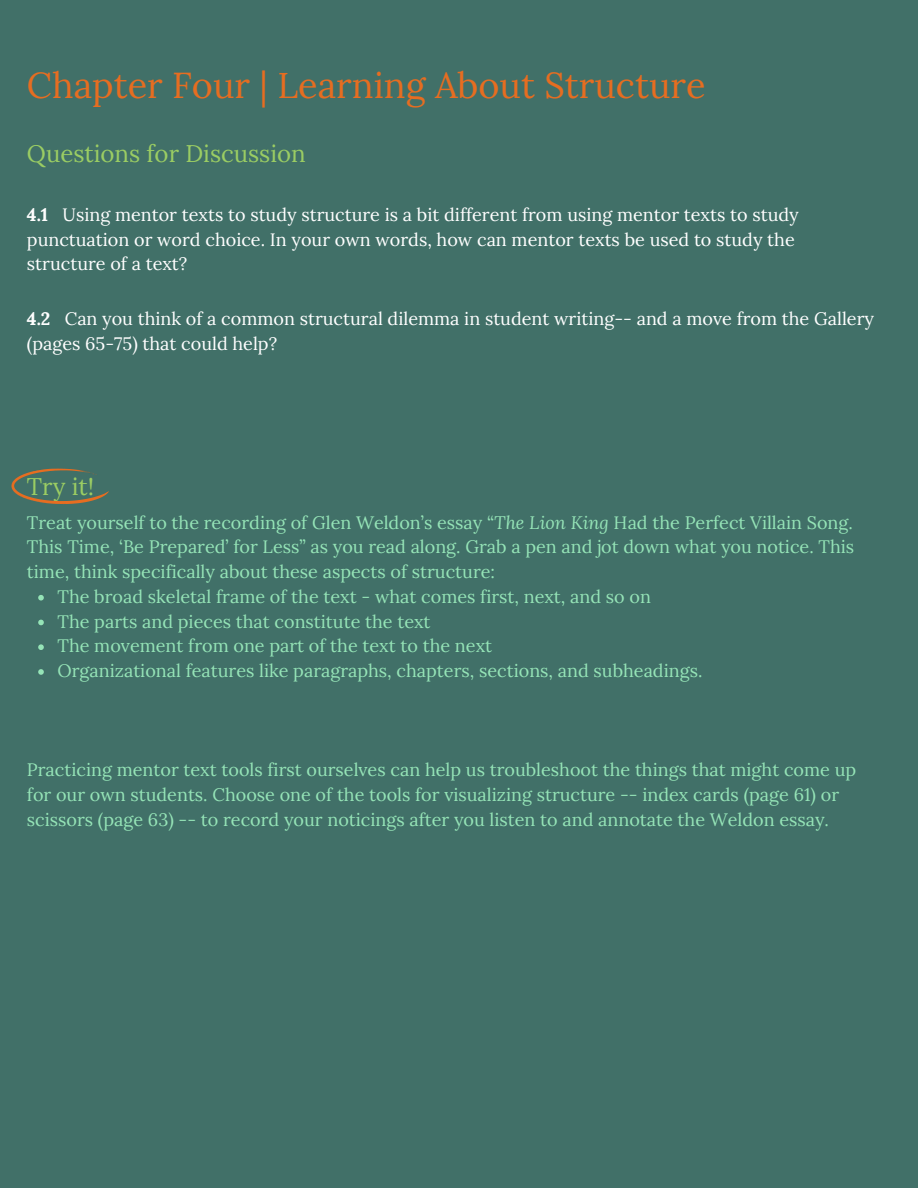
<style>
.page{position:relative;width:918px;height:1188px;background:#417068}
.page>*{position:absolute;margin:0;border:0;box-sizing:border-box;transform-origin:0 0}
.t1{font:36px "Lora";color:#e66d21}
.t2{font:24px "Lora";color:#9bcd63}
.t3{font:18px/24.8px "Lora";color:#95e4b7;text-align:justify}
.t4{font:18px/24.8px "Lora";color:#fff}
.s1{font-weight:700}
.s2{font-style:italic}
</style>
<div class="page">
<svg style="left:38px;top:595px;width:6px;height:6px"></svg>
<svg style="left:38px;top:620px;width:6px;height:5px"></svg>
<svg style="left:38px;top:644px;width:6px;height:6px"></svg>
<svg style="left:38px;top:669px;width:6px;height:6px"></svg>
<svg style="left:11px;top:468px;width:98px;height:37px"></svg>
<p class="t1" style="left:27px;top:62px;width:680px">Chapter Four | Learning About Structure</p>
<p class="t2" style="left:27px;top:138px;width:280px">Questions for Discussion</p>
<p class="t4" style="left:27px;top:202px;width:773px"><span class="s1">4.1</span> Using mentor texts to study structure is a bit different from using mentor texts to study punctuation or word choice. In your own words, how can mentor texts be used to study the structure of a text?</p>
<p class="t4" style="left:27px;top:306px;width:849px"><span class="s1">4.2</span> Can you think of a common structural dilemma in student writing-- and a move from the Gallery (pages 65-75) that could help?</p>
<p class="t2" style="left:27px;top:471px;width:69px">Try it!</p>
<p class="t3" style="left:27px;top:510px;width:829px">Treat yourself to the recording of Glen Weldon’s essay “<span class="s2">The Lion King</span> Had the Perfect Villain Song.<br>This Time, ‘Be Prepared’ for Less” as you read along. Grab a pen and jot down what you notice. This time, think specifically about these aspects of structure:</p>
<p class="t3" style="left:58px;top:584px;width:595px">The broad skeletal frame of the text - what comes first, next, and so on</p>
<p class="t3" style="left:58px;top:609px;width:375px">The parts and pieces that constitute the text</p>
<p class="t3" style="left:58px;top:633px;width:436px">The movement from one part of the text to the next</p>
<p class="t3" style="left:58px;top:658px;width:646px">Organizational features like paragraphs, chapters, sections, and subheadings.</p>
<p class="t3" style="left:27px;top:757px;width:831px;text-align:left">Practicing mentor text tools first ourselves can help us troubleshoot the things that might come up for our own students. Choose one of the tools for visualizing structure -- index cards (page 61) or scissors (page 63) -- to record your noticings after you listen to and annotate the Weldon essay.</p>
</div>
